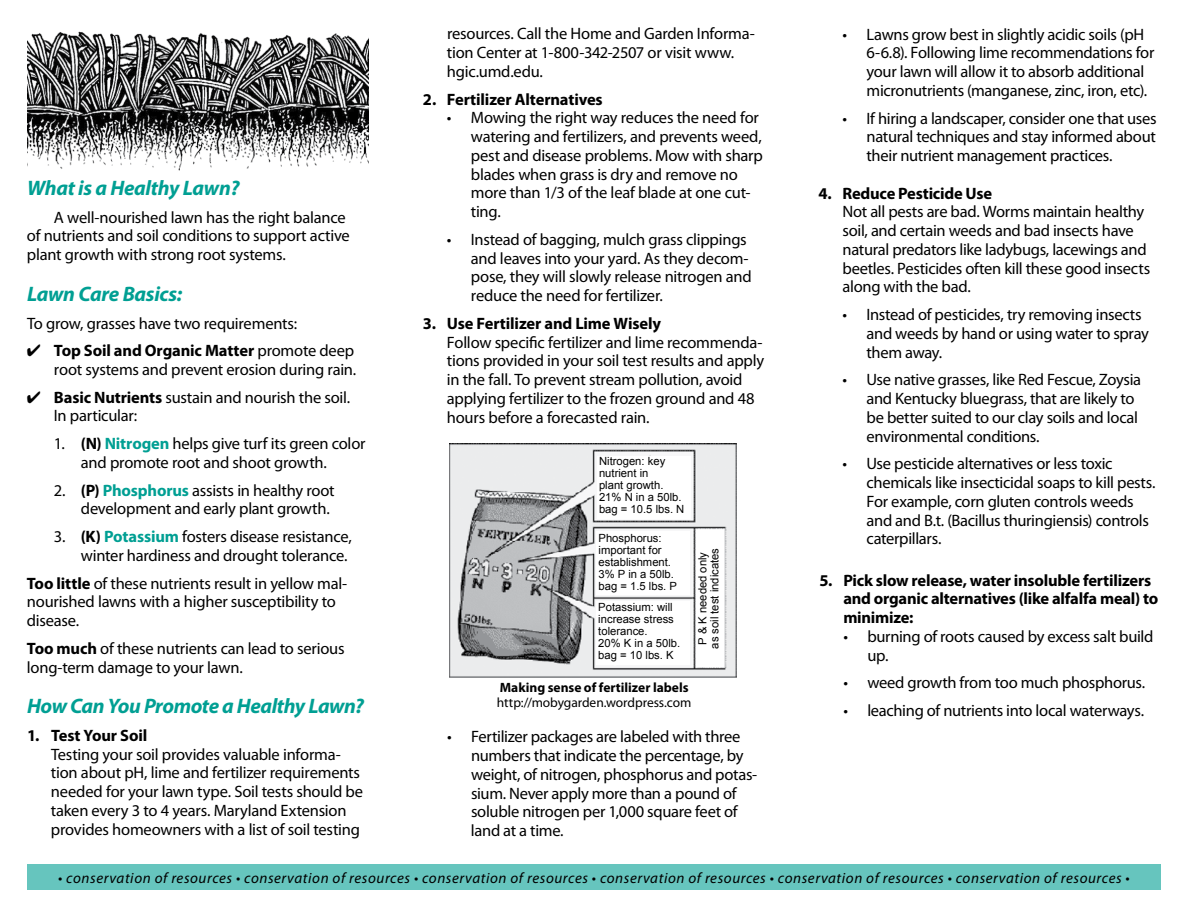
<style>
.page{position:relative;width:1188px;height:918px;background:#fff}
.page>*{position:absolute;margin:0;border:0;box-sizing:border-box;transform-origin:0 0}
.t1{font:italic 700 21px "Myriad Pro";letter-spacing:-.015em;color:#009f93}
.t2{font:16.5px/18.8px "Myriad Pro";letter-spacing:-.015em;color:#000}
.t3{font:700 16.5px/18.8px "Myriad Pro";letter-spacing:-.015em;color:#000}
.t4{font:italic 15px "Myriad Pro";letter-spacing:.04em;color:#000}
.t5{font:13.5px "Myriad Pro";letter-spacing:-.01em;color:#000}
.t6{font:700 13.5px "Myriad Pro";color:#000}
.t7{font:11.25px/12px "Arial";color:#000}
.s1{font-weight:700}
.s2{font-weight:700;color:#009f93}
</style>
<div class="page">
<div style="left:27px;top:865px;width:1133px;height:25px;background:#66c5be"></div>
<img style="left:27px;top:31px;width:342px;height:140px">
<img style="left:449px;top:443px;width:287px;height:235px">
<div style="left:597px;top:456px;width:93px;height:63px;background:#fff"></div>
<div style="left:596px;top:531px;width:94px;height:64px;background:#fff"></div>
<div style="left:596px;top:601px;width:93px;height:64px;background:#fff"></div>
<div style="left:696px;top:530px;width:27px;height:136px;background:#fff"></div>
<p class="t1" style="left:27px;top:174px;width:214px">What is a Healthy Lawn?</p>
<p class="t2" style="left:27px;top:208px;width:324px;text-indent:27px">A well-nourished lawn has the right balance of nutrients and soil conditions to support active plant growth with strong root systems.</p>
<p class="t1" style="left:27px;top:280px;width:157px">Lawn Care Basics:</p>
<p class="t2" style="left:27px;top:313px;width:272px">To grow, grasses have two requirements:</p>
<p class="t2" style="left:27px;top:341px;width:331px;text-align:right">✔ <span class="s1">Top Soil and Organic Matter</span> promote deep root systems and prevent erosion during rain.</p>
<p class="t2" style="left:54px;top:388px;width:298px;text-indent:-27px">✔ <span class="s1">Basic Nutrients</span> sustain and nourish the soil.<br>In particular:</p>
<p class="t2" style="left:81px;top:434px;width:286px;text-indent:-27px">1. <span class="s1">(N)</span> <span class="s2">Nitrogen</span> helps give turf its green color and promote root and shoot growth.</p>
<p class="t2" style="left:54px;top:481px;width:282px;text-align:right">2. <span class="s1">(P)</span> <span class="s2">Phosphorus</span> assists in healthy root development and early plant growth.</p>
<p class="t2" style="left:54px;top:527px;width:300px;text-align:right">3. <span class="s1">(K)</span> <span class="s2">Potassium</span> fosters disease resistance, winter hardiness and drought tolerance.</p>
<p class="t2" style="left:27px;top:574px;width:322px"><span class="s1">Too little</span> of these nutrients result in yellow mal&shy;nourished lawns with a higher susceptibility to disease.</p>
<p class="t2" style="left:27px;top:639px;width:319px"><span class="s1">Too much</span> of these nutrients can lead to serious long-term damage to your lawn.</p>
<p class="t1" style="left:27px;top:693px;width:338px">How Can You Promote a Healthy Lawn?</p>
<p class="t3" style="left:27px;top:726px;width:122px">1. Test Your Soil</p>
<p class="t2" style="left:51px;top:745px;width:314px">Testing your soil provides valuable informa&shy;tion about pH, lime and fertilizer requirements needed for your lawn type. Soil tests should be taken every 3 to 4 years. Maryland Extension provides homeowners with a list of soil testing</p>
<p class="t2" style="left:447px;top:24px;width:309px">resources. Call the Home and Garden Informa&shy;tion Center at 1-800-342-2507 or visit www. hgic.umd.edu.</p>
<p class="t3" style="left:423px;top:89px;width:181px">2. Fertilizer Alternatives</p>
<p class="t2" style="left:471px;top:108px;width:294px;text-indent:-24px">• Mowing the right way reduces the need for watering and fertilizers, and prevents weed, pest and disease problems. Mow with sharp blades when grass is dry and remove no more than 1/3 of the leaf blade at one cut&shy;ting.</p>
<p class="t2" style="left:471px;top:230px;width:282px;text-indent:-24px">• Instead of bagging, mulch grass clippings and leaves into your yard. As they decom&shy;pose, they will slowly release nitrogen and reduce the need for fertilizer.</p>
<p class="t3" style="left:423px;top:313px;width:240px">3. Use Fertilizer and Lime Wisely</p>
<p class="t2" style="left:447px;top:332px;width:319px">Follow specific fertilizer and lime recommenda&shy;tions provided in your soil test results and apply in the fall. To prevent stream pollution, avoid applying fertilizer to the frozen ground and 48 hours before a forecasted rain.</p>
<p class="t7" style="left:599px;top:455px;width:87px">Nitrogen: key nutrient in<br>plant growth.<br>21% N in a 50lb. bag = 10.5 lbs. N</p>
<p class="t7" style="left:599px;top:532px;width:80px">Phosphorus: important for establishment.<br>3% P in a 50lb. bag = 1.5 lbs. P</p>
<p class="t7" style="left:598px;top:602px;width:83px">Potassium: will increase stress tolerance.<br>20% K in a 50lb. bag = 10 lbs. K</p>
<p class="t7" style="left:697px;top:649px;width:102px;text-align:center;rotate:-90deg">P &amp; K needed only as soil test indicates</p>
<p class="t6" style="left:500px;top:679px;width:190px">Making sense of fertilizer labels</p>
<p class="t5" style="left:497px;top:695px;width:196px">http://mobygarden.wordpress.com</p>
<p class="t2" style="left:471px;top:727px;width:288px;text-indent:-24px">• Fertilizer packages are labeled with three numbers that indicate the percentage, by weight, of nitrogen, phosphorus and potas&shy;sium. Never apply more than a pound of soluble nitrogen per 1,000 square feet of land at a time.</p>
<p class="t2" style="left:867px;top:25px;width:289px;text-indent:-24px">• Lawns grow best in slightly acidic soils (pH 6-6.8). Following lime recommendations for your lawn will allow it to absorb additional micronutrients (manganese, zinc, iron, etc).</p>
<p class="t2" style="left:867px;top:109px;width:292px;text-align:justify;text-indent:-24px">• If hiring a landscaper, consider one that uses natural techniques and stay informed about their nutrient management practices.</p>
<p class="t3" style="left:819px;top:183px;width:175px">4. Reduce Pesticide Use</p>
<p class="t2" style="left:843px;top:202px;width:309px">Not all pests are bad. Worms maintain healthy soil, and certain weeds and bad insects have natural predators like ladybugs, lacewings and beetles. Pesticides often kill these good insects along with the bad.</p>
<p class="t2" style="left:867px;top:305px;width:284px;text-indent:-24px">• Instead of pesticides, try removing insects and weeds by hand or using water to spray them away.</p>
<p class="t2" style="left:867px;top:370px;width:276px;text-indent:-24px">• Use native grasses, like Red Fescue, Zoysia and Kentucky bluegrass, that are likely to be better suited to our clay soils and local environmental conditions.</p>
<p class="t2" style="left:867px;top:454px;width:291px;text-indent:-24px">• Use pesticide alternatives or less toxic chemicals like insecticidal soaps to kill pests.<br>For example, corn gluten controls weeds and and B.t. (Bacillus thuringiensis) controls caterpillars.</p>
<p class="t3" style="left:843px;top:570px;width:317px;text-indent:-24px">5. Pick slow release, water insoluble fertilizers and organic alternatives (like alfalfa meal) to minimize:</p>
<p class="t2" style="left:867px;top:627px;width:288px;text-indent:-24px">• burning of roots caused by excess salt build up.</p>
<p class="t2" style="left:843px;top:673px;width:303px">• weed growth from too much phosphorus.</p>
<p class="t2" style="left:843px;top:701px;width:302px">• leaching of nutrients into local waterways.</p>
<p class="t4" style="left:58px;top:868px;width:1073px">• conservation of resources • conservation of resources • conservation of resources • conservation of resources • conservation of resources • conservation of resources •</p>
</div>
